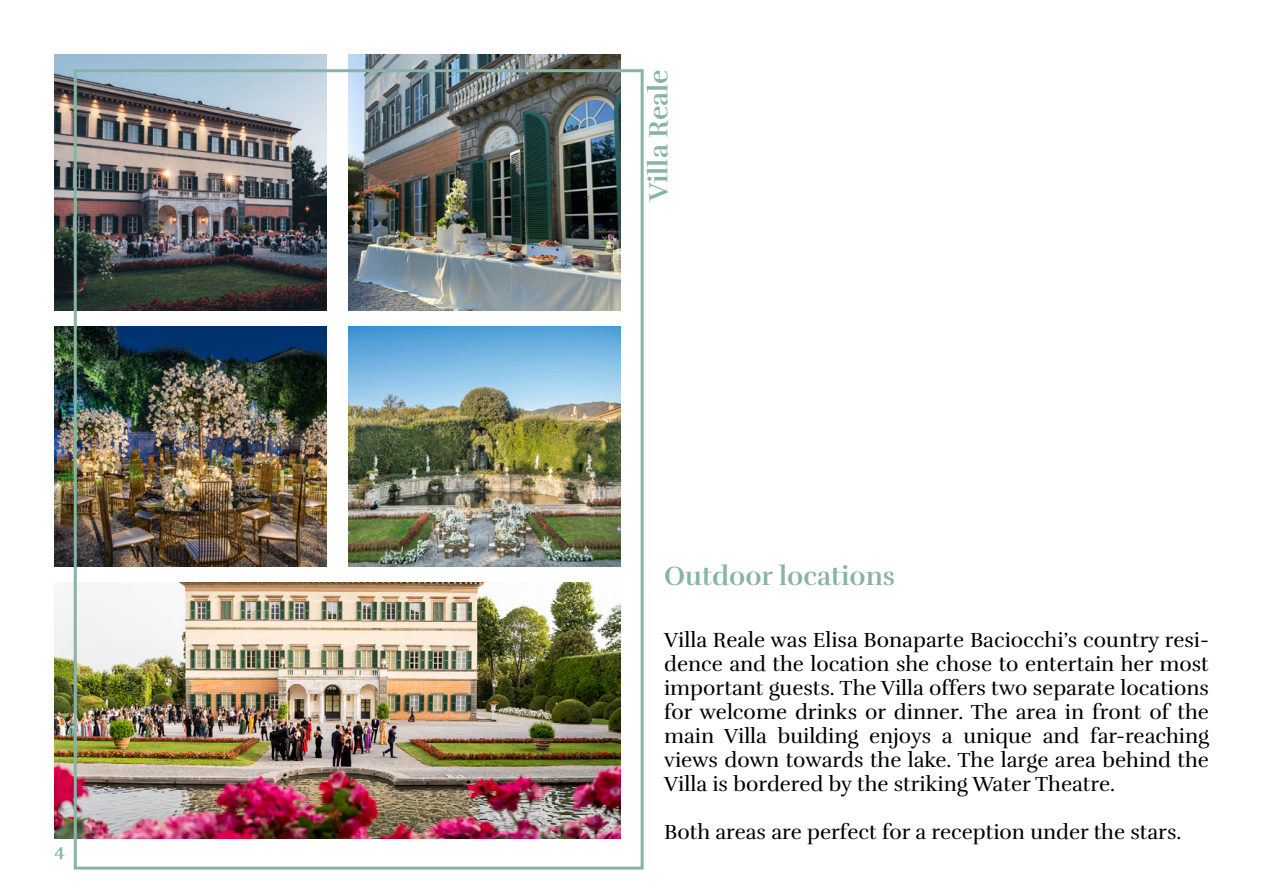
<style>
.page{position:relative;width:1263px;height:893px;background:#fff}
.page>*{position:absolute;margin:0;border:0;box-sizing:border-box;transform-origin:0 0}
.t1{font:700 27px "Rufina";color:#88b4a5}
.t2{font:21px/24px "Rufina";color:#000;text-align:justify}
.t3{font:700 18px "Rufina";color:#88b4a5}
</style>
<div class="page">
<img style="left:54px;top:327px;width:273px;height:239px">
<img style="left:348px;top:54px;width:273px;height:256px">
<img style="left:54px;top:54px;width:273px;height:256px">
<img style="left:54px;top:583px;width:567px;height:256px">
<img style="left:348px;top:327px;width:273px;height:239px">
<div style="left:74px;top:69px;width:570px;height:801px;border:3px solid #88b4a5"></div>
<p class="t3" style="left:54px;top:839px;width:12px">4</p>
<p class="t1" style="left:642px;top:201px;width:134px;rotate:-90deg">Villa Reale</p>
<p class="t1" style="left:664px;top:559px;width:232px">Outdoor locations</p>
<p class="t2" style="left:664px;top:628px;width:546px">Villa Reale was Elisa Bonaparte Baciocchi’s country resi&shy;dence and the location she chose to entertain her most important guests. The Villa offers two separate locations for welcome drinks or dinner. The area in front of the main Villa building enjoys a unique and far-reaching views down towards the lake. The large area behind the Villa is bordered by the striking Water Theatre.</p>
<p class="t2" style="left:664px;top:820px;width:519px">Both areas are perfect for a reception under the stars.</p>
</div>
